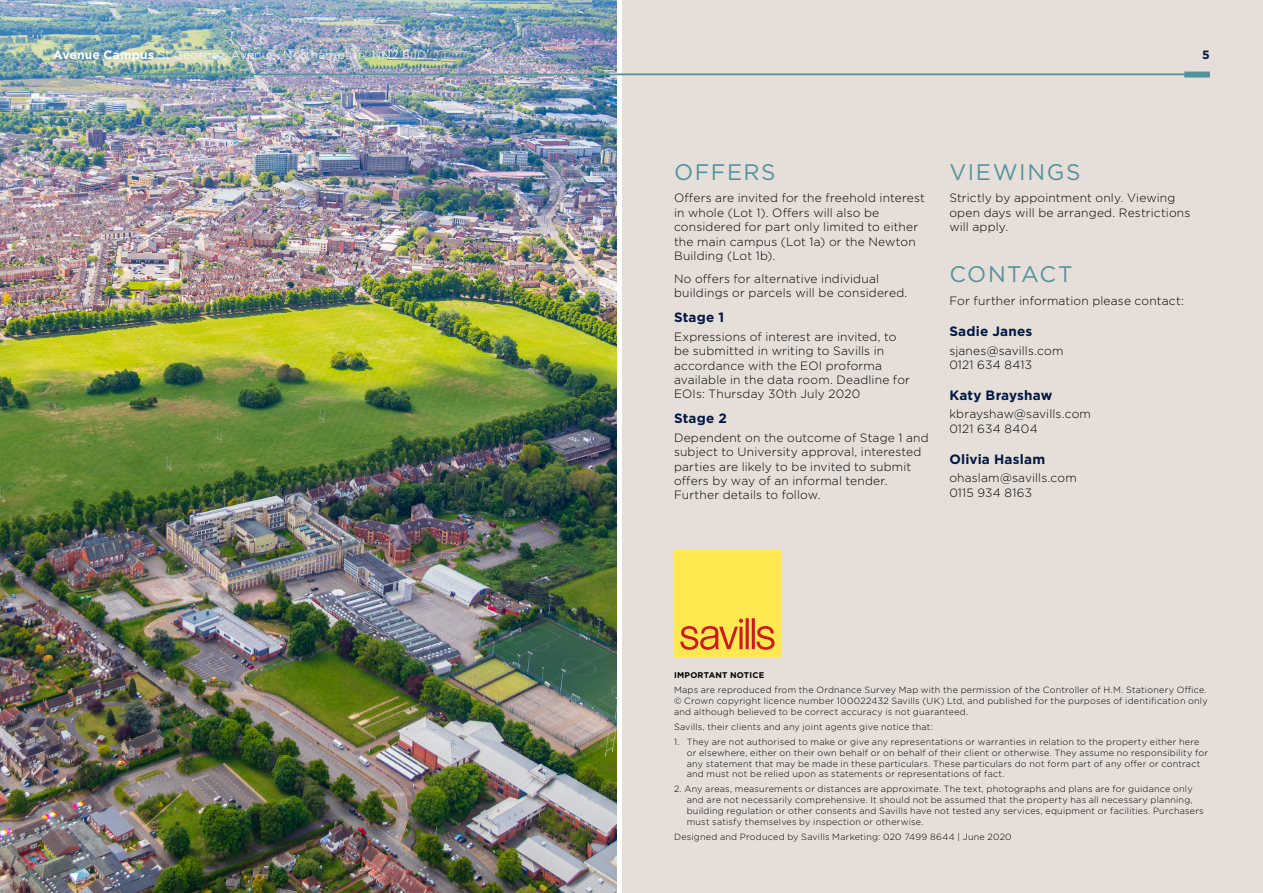
<style>
.page{position:relative;width:1263px;height:893px;background:#fff}
.page>*{position:absolute;margin:0;border:0;box-sizing:border-box;transform-origin:0 0}
.t1{font:22.5px "Gotham";letter-spacing:.065em;color:#53939c}
.t2{font:700 13.5px "Gotham";letter-spacing:.015em;color:#001844}
.t3{font:300 12px/14.4px "Gotham";letter-spacing:.015em;color:#000}
.t4{font:300 12px "Gotham";letter-spacing:.02em;color:#fff}
.t5{font:700 12px "Gotham";color:#001844}
.t6{font:300 9px/10.8px "Gotham";letter-spacing:.025em;color:#000}
.t7{font:700 8.25px "Gotham";letter-spacing:.03em;color:#000}
.s1{font-weight:700}
</style>
<div class="page">
<div style="left:623px;top:0;width:640px;height:893px;background:#e5ded9"></div>
<div style="left:674px;top:550px;width:106px;height:106px;background:#ffe850"></div>
<svg style="left:680px;top:618px;width:94px;height:32px"></svg>
<img style="left:0;top:0;width:617px;height:893px">
<div style="left:1184px;top:72px;width:26px;height:6px;background:#53939c"></div>
<hr style="left:53px;top:74px;width:1157px;height:1px;background:#53939c">
<h3 class="t4" style="left:53px;top:47px;width:375px"><span class="s1">Avenue Campus</span> St George’s Avenue, Northampton, NN2 6JD</h3>
<h3 class="t5" style="left:1202px;top:47px;width:9px">5</h3>
<h1 class="t1" style="left:674px;top:157px;width:103px">OFFERS</h1>
<h3 class="t3" style="left:674px;top:191px;width:252px">Offers are invited for the freehold interest in whole (Lot 1). Offers will also be considered for part only limited to either the main campus (Lot 1a) or the Newton Building (Lot 1b).</h3>
<h3 class="t3" style="left:674px;top:271px;width:235px">No offers for alternative individual buildings or parcels will be considered.</h3>
<h2 class="t2" style="left:674px;top:308px;width:52px">Stage 1</h2>
<h3 class="t3" style="left:674px;top:329px;width:238px">Expressions of interest are invited, to be submitted in writing to Savills in accordance with the EOI proforma available in the data room. Deadline for EOIs: Thursday 30th July 2020</h3>
<h2 class="t2" style="left:674px;top:409px;width:54px">Stage 2</h2>
<h3 class="t3" style="left:674px;top:430px;width:256px">Dependent on the outcome of Stage 1 and subject to University approval, interested parties are likely to be invited to submit offers by way of an informal tender.<br>Further details to follow.</h3>
<h1 class="t1" style="left:949px;top:157px;width:133px">VIEWINGS</h1>
<h3 class="t3" style="left:949px;top:191px;width:243px">Strictly by appointment only. Viewing open days will be arranged. Restrictions will apply.</h3>
<h1 class="t1" style="left:949px;top:260px;width:125px">CONTACT</h1>
<h3 class="t3" style="left:949px;top:293px;width:236px">For further information please contact:</h3>
<h2 class="t2" style="left:949px;top:322px;width:85px">Sadie Janes</h2>
<h3 class="t3" style="left:949px;top:343px;width:116px">sjanes@savills.com<br>0121 634 8413</h3>
<h2 class="t2" style="left:949px;top:386px;width:105px">Katy Brayshaw</h2>
<h3 class="t3" style="left:949px;top:407px;width:143px">kbrayshaw@savills.com<br>0121 634 8404</h3>
<h2 class="t2" style="left:949px;top:450px;width:97px">Olivia Haslam</h2>
<h3 class="t3" style="left:949px;top:470px;width:129px">ohaslam@savills.com<br>0115 934 8163</h3>
<p class="t7" style="left:674px;top:670px;width:92px">IMPORTANT NOTICE</p>
<p class="t6" style="left:674px;top:684px;width:535px;text-align:justify">Maps are reproduced from the Ordnance Survey Map with the permission of the Controller of H.M. Stationery Office. © Crown copyright licence number 100022432 Savills (UK) Ltd, and published for the purposes of identification only and although believed to be correct accuracy is not guaranteed.</p>
<p class="t6" style="left:674px;top:721px;width:260px">Savills, their clients and any joint agents give notice that:</p>
<p class="t6" style="left:687px;top:736px;width:523px;text-indent:-13px">1. They are not authorised to make or give any representations or warranties in relation to the property either here or elsewhere, either on their own behalf or on behalf of their client or otherwise. They assume no responsibility for any statement that may be made in these particulars. These particulars do not form part of any offer or contract and must not be relied upon as statements or representations of fact.</p>
<p class="t6" style="left:687px;top:783px;width:518px;text-indent:-13px">2. Any areas, measurements or distances are approximate. The text, photographs and plans are for guidance only and are not necessarily comprehensive. It should not be assumed that the property has all necessary planning, building regulation or other consents and Savills have not tested any services, equipment or facilities. Purchasers must satisfy themselves by inspection or otherwise.</p>
<p class="t6" style="left:674px;top:831px;width:339px">Designed and Produced by Savills Marketing: 020 7499 8644 | June 2020</p>
</div>
